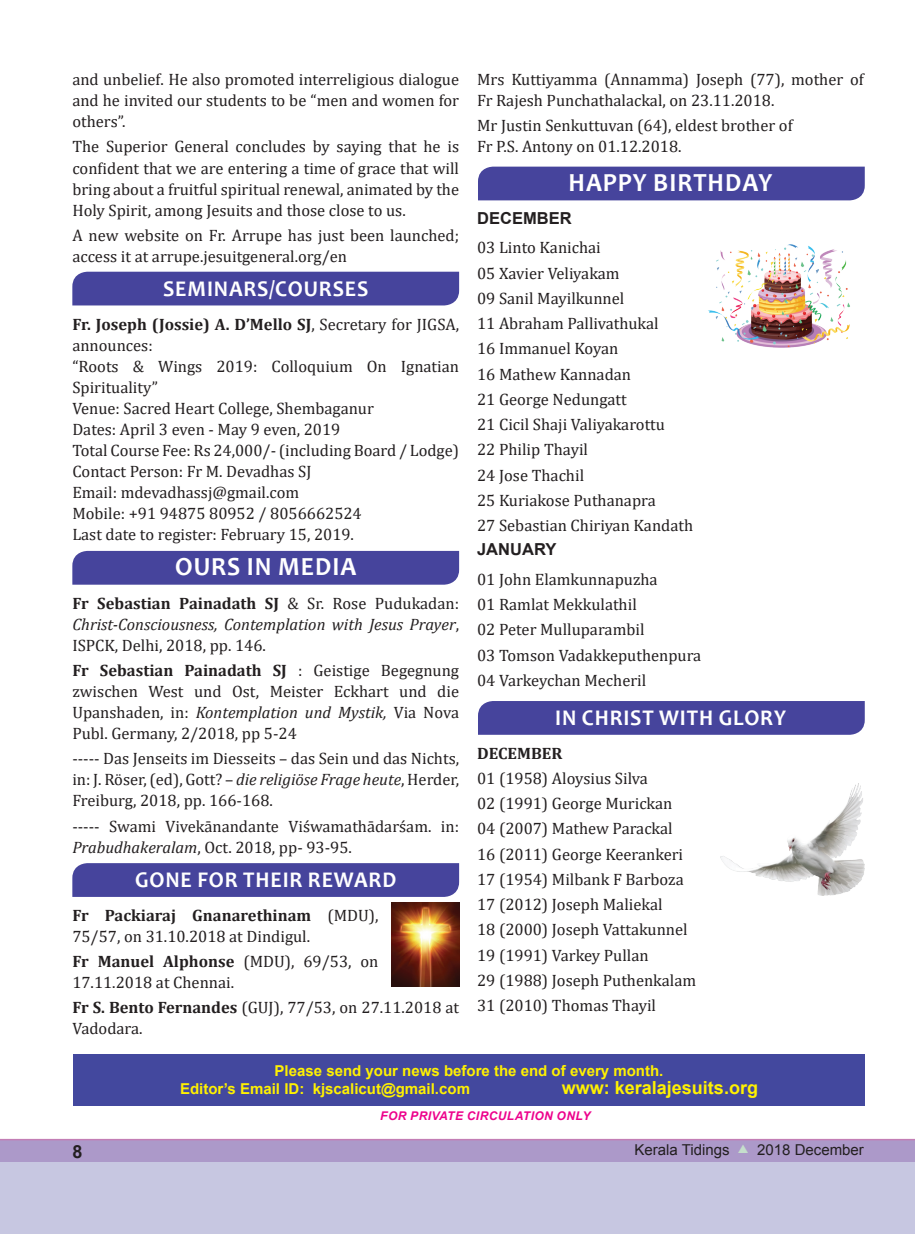
<style>
.page{position:relative;width:915px;height:1234px;background:#fff}
.page>*{position:absolute;margin:0;border:0;box-sizing:border-box;transform-origin:0 0}
.t1{font:700 26.25px "Candara";letter-spacing:.04em;color:#fff;scale:.96 1}
.t2{font:700 22.5px "Candara";letter-spacing:.04em;color:#fff;scale:.96 1}
.t3{font:700 18px "Arial";color:#fff101}
.t4{font:700 18px "Arial";color:#231f20}
.t5{font:16.5px/21px "Cambria";color:#231f20}
.t6{font:italic 16.5px/21px "Cambria";color:#231f20;text-align:justify}
.t7{font:700 16.5px "Arial";color:#231f20}
.t8{font:700 16.5px "Cambria";color:#231f20}
.t9{font:700 15px/18px "Arial";color:#fff101}
.t10{font:15px "Arial";color:#231f20}
.t11{font:italic 700 12px "Arial";letter-spacing:.035em;color:#ed028c}
.s1{font-weight:700}
.s2{font-weight:700;font-style:normal}
.s3{font-style:normal}
.s4{font-style:italic}
.s5{font-family:"Dixieland";font-size:12px;color:#c5decc}
</style>
<div class="page">
<hr style="left:914px;top:1144px;width:1px;height:89px;background:#46449c">
<div style="left:0;top:1144px;width:914px;height:89px;background:#c7c7e1"></div>
<div style="left:478px;top:701px;width:386px;height:33px;background:#46449c"></div>
<div style="left:72px;top:863px;width:387px;height:33px;background:#46449c"></div>
<div style="left:72px;top:550px;width:387px;height:34px;background:#46449c"></div>
<div style="left:72px;top:271px;width:387px;height:34px;background:#46449c"></div>
<div style="left:478px;top:166px;width:386px;height:34px;background:#46449c"></div>
<div style="left:73px;top:1053px;width:791px;height:52px;background:#43489e"></div>
<img style="left:720px;top:783px;width:144px;height:112px">
<img style="left:708px;top:244px;width:142px;height:104px">
<img style="left:392px;top:902px;width:67px;height:83px">
<div style="left:0;top:1138px;width:914px;height:23px;background:#ac99c9"></div>
<hr style="left:0;top:1138px;width:914px;height:2px;background:#c37eb5">
<p class="t5" style="left:72px;top:69px;width:388px;text-align:justify">and unbelief. He also promoted interreligious dialogue and he invited our students to be “men and women for others”.</p>
<p class="t5" style="left:72px;top:136px;width:388px;text-align:justify">The Superior General concludes by saying that he is confident that we are entering a time of grace that will bring about a fruitful spiritual renewal, animated by the Holy Spirit, among Jesuits and those close to us.</p>
<p class="t5" style="left:72px;top:224px;width:388px">A new website on Fr. Arrupe has just been launched; access it at arrupe.jesuitgeneral.org/en</p>
<h2 class="t2" style="left:163px;top:275px;width:215px">SEMINARS/COURSES</h2>
<p class="t5" style="left:72px;top:314px;width:388px"><span class="s1">Fr. Joseph (Jossie) A. D’Mello SJ</span>, Secretary for JIGSA, announces:<br>“Roots &amp; Wings 2019: Colloquium On Ignatian Spirituality”<br>Venue: Sacred Heart College, Shembaganur<br>Dates: April 3 even - May 9 even, 2019<br>Total Course Fee: Rs 24,000/- (including Board / Lodge)<br>Contact Person: Fr M. Devadhas SJ<br>Email: mdevadhassj@gmail.com<br>Mobile: +91 94875 80952 / 8056662524<br>Last date to register: February 15, 2019.</p>
<h1 class="t1" style="left:175px;top:549px;width:190px">OURS IN MEDIA</h1>
<p class="t6" style="left:72px;top:591px;width:388px"><span class="s2">Fr Sebastian Painadath SJ</span> <span class="s3">&amp; Sr. Rose Pudukadan:<br></span>Christ-Consciousness, Contemplation with Jesus Prayer<span class="s3">, ISPCK, Delhi, 2018, pp. 146.</span></p>
<p class="t5" style="left:72px;top:659px;width:388px;text-align:justify"><span class="s1">Fr Sebastian Painadath SJ</span> : Geistige Begegnung zwischen West und Ost, Meister Eckhart und die Upanshaden, in: <span class="s4">Kontemplation und Mystik,</span> Via Nova Publ. Germany, 2/2018, pp 5-24</p>
<p class="t5" style="left:72px;top:747px;width:388px;text-align:justify">----- Das Jenseits im Diesseits – das Sein und das Nichts, in: J. Röser, (ed), Gott? – <span class="s4">die religiöse Frage heute</span>, Herder, Freiburg, 2018, pp. 166-168.</p>
<p class="t5" style="left:72px;top:815px;width:388px">----- Swami Vivekānandante Viśwamathādarśam. in:<br><span class="s4">Prabudhakeralam</span>, Oct. 2018, pp- 93-95.</p>
<h2 class="t2" style="left:135px;top:865px;width:273px">GONE FOR THEIR REWARD</h2>
<p class="t5" style="left:72px;top:904px;width:307px"><span class="s1">Fr Packiaraj Gnanarethinam</span> (MDU),<br>75/57, on 31.10.2018 at Dindigul.</p>
<p class="t5" style="left:72px;top:950px;width:307px"><span class="s1">Fr Manuel Alphonse</span> (MDU), 69/53, on<br>17.11.2018 at Chennai.</p>
<p class="t5" style="left:72px;top:996px;width:388px"><span class="s1">Fr S. Bento Fernandes</span> (GUJ), 77/53, on 27.11.2018 at<br>Vadodara.</p>
<p class="t5" style="left:477px;top:69px;width:388px">Mrs Kuttiyamma (Annamma) Joseph (77), mother of<br>Fr Rajesh Punchathalackal, on 23.11.2018.</p>
<p class="t5" style="left:477px;top:115px;width:317px">Mr Justin Senkuttuvan (64), eldest brother of<br>Fr P.S. Antony on 01.12.2018.</p>
<h1 class="t1" style="left:568px;top:166px;width:214px">HAPPY BIRTHDAY</h1>
<p class="t7" style="left:477px;top:206px;width:96px">DECEMBER</p>
<p class="t5" style="left:477px;top:235px;width:217px;line-height:25.2px">03 Linto Kanichai<br>05 Xavier Veliyakam<br>09 Sanil Mayilkunnel<br>11 Abraham Pallivathukal<br>16 Immanuel Koyan<br>16 Mathew Kannadan<br>21 George Nedungatt<br>21 Cicil Shaji Valiyakarottu<br>22 Philip Thayil<br>24 Jose Thachil<br>25 Kuriakose Puthanapra<br>27 Sebastian Chiriyan Kandath</p>
<p class="t7" style="left:477px;top:538px;width:81px">JANUARY</p>
<p class="t5" style="left:477px;top:566px;width:225px;line-height:25.2px">01 John Elamkunnapuzha<br>01 Ramlat Mekkulathil<br>02 Peter Mulluparambil<br>03 Tomson Vadakkeputhenpura<br>04 Varkeychan Mecheril</p>
<h2 class="t2" style="left:555px;top:703px;width:242px">IN CHRIST WITH GLORY</h2>
<p class="t8" style="left:477px;top:741px;width:87px">DECEMBER</p>
<p class="t5" style="left:477px;top:765px;width:220px;line-height:25.2px">01 (1958) Aloysius Silva<br>02 (1991) George Murickan<br>04 (2007) Mathew Parackal<br>16 (2011) George Keerankeri<br>17 (1954) Milbank F Barboza<br>17 (2012) Joseph Maliekal<br>18 (2000) Joseph Vattakunnel<br>19 (1991) Varkey Pullan<br>29 (1988) Joseph Puthenkalam<br>31 (2010) Thomas Thayil</p>
<p class="t9" style="left:180px;top:1061px;width:484px;text-indent:95px">Please send your news before the end of every month.<br>Editor’s Email ID: kjscalicut@gmail.com</p>
<p class="t3" style="left:561px;top:1074px;width:198px">www: keralajesuits.org</p>
<p class="t11" style="left:380px;top:1107px;width:211px">FOR PRIVATE CIRCULATION ONLY</p>
<p class="t4" style="left:72px;top:1139px;width:12px">8</p>
<p class="t10" style="left:634px;top:1139px;width:231px">Kerala Tidings <span class="s5">s</span> 2018 December</p>
</div>
